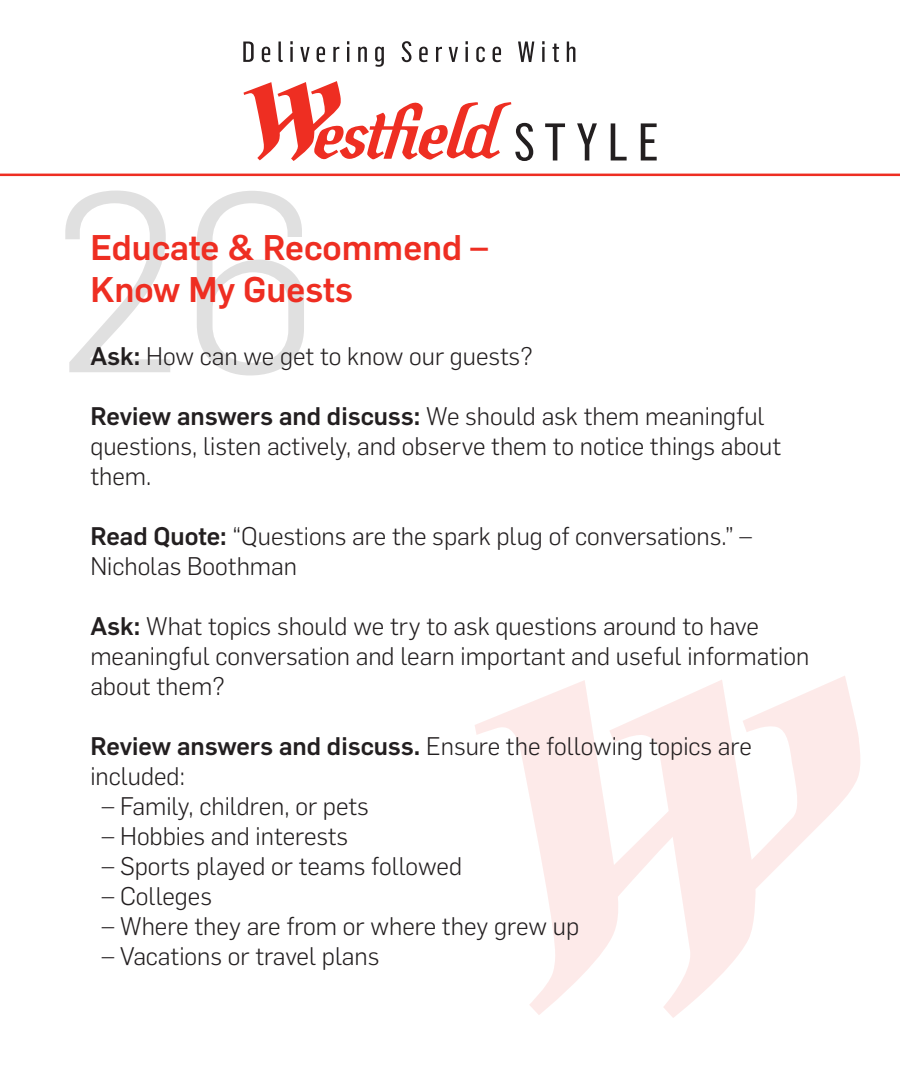
<style>
.page{position:relative;width:900px;height:1080px;background:#fff}
.page>*{position:absolute;margin:0;border:0;box-sizing:border-box;transform-origin:0 0}
.t1{font:300 250px "Flama";color:#231f20}
.t2{font:500 35px/42px "Flama";color:#ee2e22}
.t3{font:300 25px/30px "Flama";color:#231f20}
.s1{font-weight:500}
</style>
<div class="page">
<svg style="left:475px;top:676px;width:385px;height:342px"></svg>
<svg style="left:244px;top:81px;width:289px;height:80px"></svg>
<svg style="left:545px;top:123px;width:20px;height:37px"></svg>
<svg style="left:577px;top:123px;width:20px;height:37px"></svg>
<svg style="left:611px;top:123px;width:16px;height:37px"></svg>
<svg style="left:641px;top:123px;width:16px;height:37px"></svg>
<svg style="left:243px;top:42px;width:11px;height:20px"></svg>
<svg style="left:262px;top:47px;width:8px;height:15px"></svg>
<svg style="left:278px;top:42px;width:5px;height:20px"></svg>
<hr style="left:290px;top:47px;width:3px;height:15px;background:#231f20">
<svg style="left:300px;top:47px;width:10px;height:15px"></svg>
<svg style="left:317px;top:47px;width:8px;height:15px"></svg>
<svg style="left:333px;top:47px;width:6px;height:15px"></svg>
<svg style="left:347px;top:41px;width:2px;height:21px"></svg>
<svg style="left:358px;top:47px;width:9px;height:15px"></svg>
<svg style="left:375px;top:47px;width:9px;height:20px"></svg>
<svg style="left:402px;top:41px;width:10px;height:21px"></svg>
<svg style="left:419px;top:47px;width:9px;height:15px"></svg>
<svg style="left:436px;top:47px;width:6px;height:15px"></svg>
<svg style="left:449px;top:47px;width:9px;height:15px"></svg>
<svg style="left:466px;top:41px;width:2px;height:21px"></svg>
<svg style="left:476px;top:47px;width:9px;height:15px"></svg>
<svg style="left:493px;top:47px;width:8px;height:15px"></svg>
<svg style="left:518px;top:42px;width:16px;height:20px"></svg>
<hr style="left:542px;top:47px;width:3px;height:15px;background:#231f20">
<svg style="left:553px;top:44px;width:6px;height:18px"></svg>
<svg style="left:567px;top:42px;width:8px;height:20px"></svg>
<hr style="left:0;top:174px;width:900px;height:2px;background:#ee2e22">
<h1 class="t1" style="left:52px;top:96px;width:269px">26</h1>
<h2 class="t2" style="left:90px;top:225px;width:399px">Educate &amp; Recommend –<br>Know My Guests</h2>
<p class="t3" style="left:90px;top:340px;width:444px"><span class="s1">Ask:</span> How can we get to know our guests?</p>
<p class="t3" style="left:90px;top:400px;width:692px"><span class="s1">Review answers and discuss:</span> We should ask them meaningful questions, listen actively, and observe them to notice things about them.</p>
<p class="t3" style="left:90px;top:520px;width:663px"><span class="s1">Read Quote:</span> “Questions are the spark plug of conversations.” –<br>Nicholas Boothman</p>
<p class="t3" style="left:90px;top:610px;width:720px"><span class="s1">Ask:</span> What topics should we try to ask questions around to have meaningful conversation and learn important and useful information about them?</p>
<p class="t3" style="left:90px;top:730px;width:663px"><span class="s1">Review answers and discuss.</span> Ensure the following topics are included:</p>
<p class="t3" style="left:102px;top:790px;width:268px">– Family, children, or pets</p>
<p class="t3" style="left:102px;top:820px;width:248px">– Hobbies and interests</p>
<p class="t3" style="left:102px;top:850px;width:362px">– Sports played or teams followed</p>
<p class="t3" style="left:102px;top:880px;width:112px">– Colleges</p>
<p class="t3" style="left:102px;top:910px;width:479px">– Where they are from or where they grew up</p>
<p class="t3" style="left:102px;top:940px;width:279px">– Vacations or travel plans</p>
</div>
